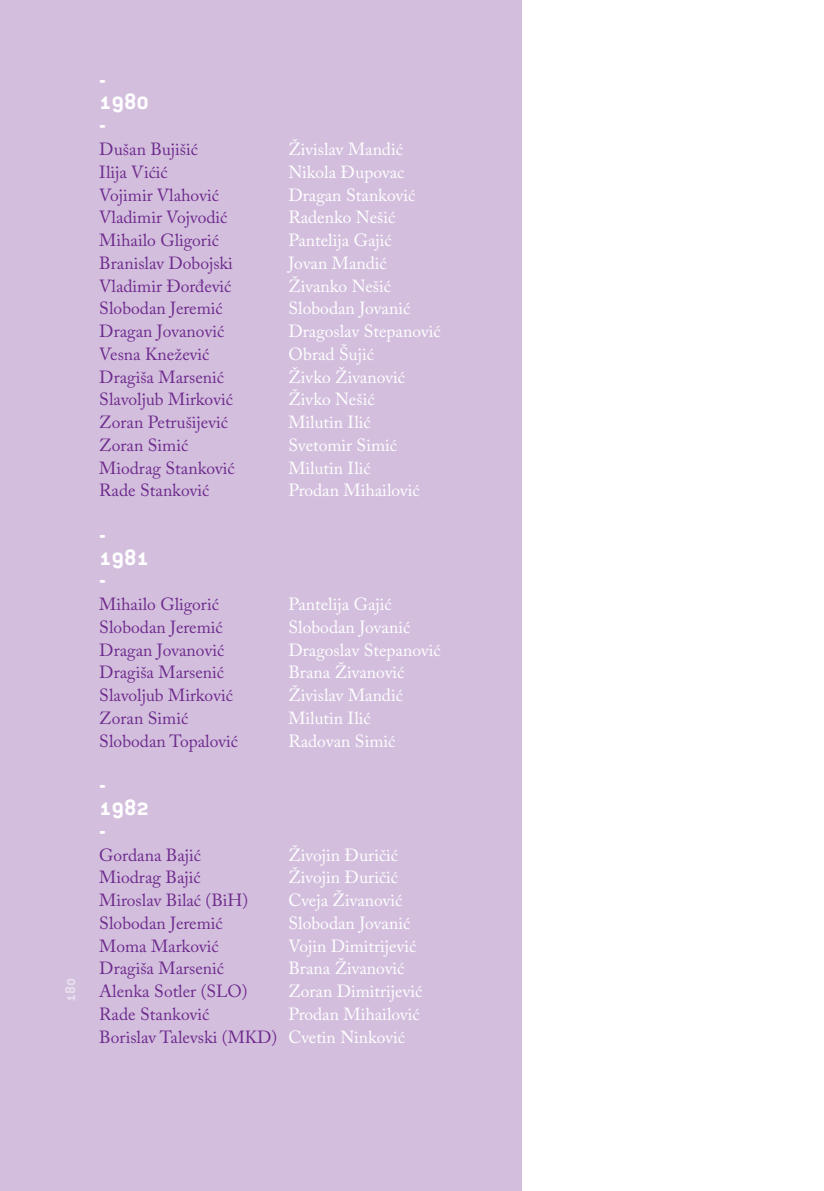
<style>
.page{position:relative;width:824px;height:1191px;background:#fff}
.page>*{position:absolute;margin:0;border:0;box-sizing:border-box;transform-origin:0 0}
.t1{font:700 24.5px/22.8px "Conduit SCITCBM";color:#fff}
.t2{font:17.5px/22.8px "Adobe Caslon Pro";color:#fff}
.t3{font:17.5px "Adobe Caslon Pro";color:#6e2a8d}
.t4{font:700 15.75px "Conduit SCITCBM";color:#fff}
.s1{color:#6e2a8d}
</style>
<div class="page">
<div style="left:0;top:0;width:521px;height:1191px;background:#d3bfdd"></div>
<p class="t4" style="left:61px;top:1002px;width:25px;rotate:-90deg">180</p>
<h1 class="t1" style="left:99px;top:67px;width:51px">-<br>1980 -</h1>
<p class="t3" style="left:99px;top:139px;width:100px">Dušan Bujišić</p>
<p class="t2" style="left:288px;top:138px;width:116px">Živislav Mandić</p>
<p class="t3" style="left:99px;top:161px;width:70px">Ilija Vićić</p>
<p class="t2" style="left:288px;top:160px;width:117px">Nikola Đupovac</p>
<p class="t3" style="left:99px;top:184px;width:121px">Vojimir Vlahović</p>
<p class="t2" style="left:288px;top:183px;width:128px">Dragan Stanković</p>
<p class="t3" style="left:99px;top:207px;width:130px">Vladimir Vojvodić</p>
<p class="t2" style="left:288px;top:206px;width:108px">Radenko Nešić</p>
<p class="t3" style="left:99px;top:230px;width:121px">Mihailo Gligorić</p>
<p class="t2" style="left:288px;top:229px;width:105px">Pantelija Gajić</p>
<p class="t3" style="left:99px;top:252px;width:135px">Branislav Dobojski</p>
<p class="t2" style="left:288px;top:251px;width:100px">Jovan Mandić</p>
<p class="t3" style="left:99px;top:275px;width:134px">Vladimir Đorđević</p>
<p class="t2" style="left:288px;top:274px;width:104px">Živanko Nešić</p>
<p class="t3" style="left:99px;top:298px;width:125px">Slobodan Jeremić</p>
<p class="t2" style="left:288px;top:297px;width:123px">Slobodan Jovanić</p>
<p class="t3" style="left:99px;top:321px;width:126px">Dragan Jovanović</p>
<p class="t2" style="left:288px;top:320px;width:154px">Dragoslav Stepanović</p>
<p class="t3" style="left:99px;top:343px;width:112px">Vesna Knežević</p>
<p class="t2" style="left:288px;top:342px;width:87px">Obrad Šujić</p>
<p class="t3" style="left:99px;top:366px;width:126px">Dragiša Marsenić</p>
<p class="t2" style="left:288px;top:365px;width:118px">Živko Živanović</p>
<p class="t3" style="left:99px;top:389px;width:135px">Slavoljub Mirković</p>
<p class="t2" style="left:288px;top:388px;width:88px">Živko Nešić</p>
<p class="t3" style="left:99px;top:412px;width:130px">Zoran Petrušijević</p>
<p class="t2" style="left:288px;top:411px;width:84px">Milutin Ilić</p>
<p class="t3" style="left:99px;top:434px;width:90px">Zoran Simić</p>
<p class="t2" style="left:288px;top:433px;width:110px">Svetomir Simić</p>
<p class="t3" style="left:99px;top:457px;width:137px">Miodrag Stanković</p>
<p class="t2" style="left:288px;top:456px;width:84px">Milutin Ilić</p>
<p class="t3" style="left:99px;top:480px;width:111px">Rade Stanković</p>
<p class="t2" style="left:288px;top:479px;width:133px">Prodan Mihailović</p>
<h1 class="t1" style="left:99px;top:522px;width:51px">-<br>1981 -</h1>
<p class="t3" style="left:99px;top:594px;width:121px">Mihailo Gligorić</p>
<p class="t2" style="left:288px;top:593px;width:105px">Pantelija Gajić</p>
<p class="t3" style="left:99px;top:616px;width:125px">Slobodan Jeremić</p>
<p class="t2" style="left:288px;top:615px;width:123px">Slobodan Jovanić</p>
<p class="t3" style="left:99px;top:639px;width:126px">Dragan Jovanović</p>
<p class="t2" style="left:288px;top:638px;width:154px">Dragoslav Stepanović</p>
<p class="t3" style="left:99px;top:662px;width:126px">Dragiša Marsenić</p>
<p class="t2" style="left:288px;top:661px;width:118px">Brana Živanović</p>
<p class="t3" style="left:99px;top:685px;width:135px">Slavoljub Mirković</p>
<p class="t2" style="left:288px;top:684px;width:116px">Živislav Mandić</p>
<p class="t3" style="left:99px;top:707px;width:90px">Zoran Simić</p>
<p class="t2" style="left:288px;top:706px;width:84px">Milutin Ilić</p>
<p class="t3" style="left:99px;top:730px;width:140px">Slobodan Topalović</p>
<p class="t2" style="left:288px;top:729px;width:108px">Radovan Simić</p>
<h1 class="t1" style="left:99px;top:772px;width:51px">-<br>1982 -</h1>
<p class="t3" style="left:99px;top:844px;width:103px">Gordana Bajić</p>
<p class="t2" style="left:288px;top:843px;width:111px">Živojin Đuričić</p>
<p class="t3" style="left:99px;top:867px;width:103px">Miodrag Bajić</p>
<p class="t2" style="left:288px;top:866px;width:111px">Živojin Đuričić</p>
<p class="t3" style="left:99px;top:889px;width:150px">Miroslav Bilać (BiH)</p>
<p class="t2" style="left:288px;top:888px;width:115px">Cveja Živanović</p>
<p class="t3" style="left:99px;top:912px;width:125px">Slobodan Jeremić</p>
<p class="t2" style="left:288px;top:911px;width:123px">Slobodan Jovanić</p>
<p class="t3" style="left:99px;top:935px;width:121px">Moma Marković</p>
<p class="t2" style="left:288px;top:934px;width:129px">Vojin Dimitrijević</p>
<p class="t3" style="left:99px;top:958px;width:126px">Dragiša Marsenić</p>
<p class="t2" style="left:288px;top:957px;width:118px">Brana Živanović</p>
<p class="t3" style="left:99px;top:980px;width:150px">Alenka Sotler (SLO)</p>
<p class="t2" style="left:288px;top:979px;width:135px">Zoran Dimitrijević</p>
<p class="t3" style="left:99px;top:1003px;width:111px">Rade Stanković</p>
<p class="t2" style="left:99px;top:1002px;width:322px;text-indent:189px">Prodan Mihailović<br><span class="s1">Borislav Talevski (MKD)</span> Cvetin Ninković</p>
</div>
